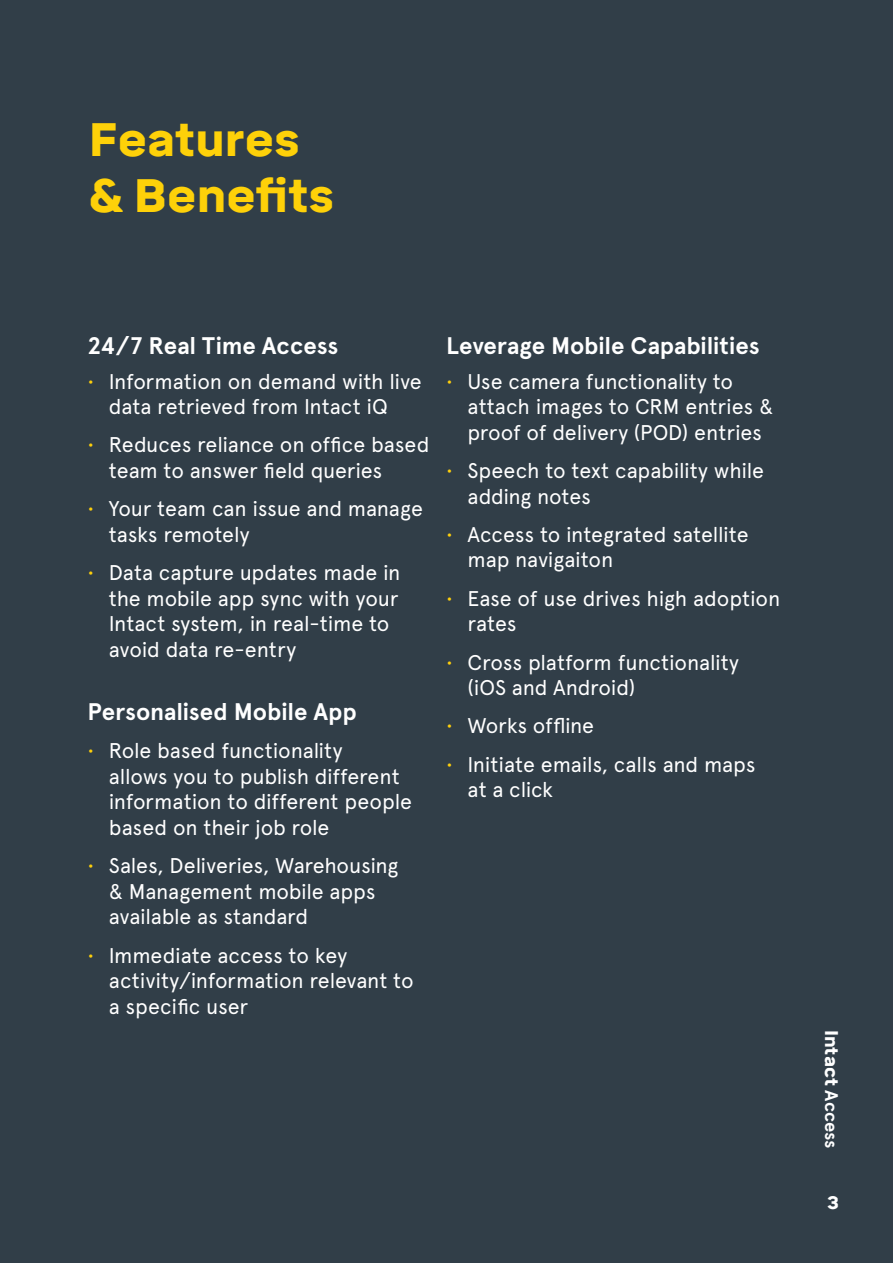
<style>
.page{position:relative;width:893px;height:1263px;background:#313e48}
.page>*{position:absolute;margin:0;border:0;box-sizing:border-box;transform-origin:0 0}
.t1{font:900 46.5px/55.8px "Mikro";color:#fed109}
.t2{font:700 24px "Apercu";letter-spacing:-.005em;color:#fff}
.t3{font:21.3px/25.5px "Apercu";letter-spacing:-.01em;color:#fff}
.t4{font:900 18.3px "Mikro";color:#fff}
.t5{font:900 18px "Mikro";color:#fff}
.s1{font-size:21px;color:#fecf0b}
.s2{font-family:"Apercu";font-weight:700}
</style>
<div class="page">
<h1 class="t1" style="left:89px;top:112px;width:247px">Features &amp; Benefits</h1>
<p class="t2" style="left:88px;top:332px;width:252px">24/7 Real Time Access</p>
<p class="t3" style="left:88px;top:368px;width:336px;text-align:center"><span class="s1">•</span> Information on demand with live data retrieved from Intact iQ</p>
<p class="t3" style="left:109px;top:432px;width:322px;text-indent:-21px"><span class="s1">•</span> Reduces reliance on office based team to answer field queries</p>
<p class="t3" style="left:109px;top:496px;width:316px;text-indent:-21px"><span class="s1">•</span> Your team can issue and manage tasks remotely</p>
<p class="t3" style="left:109px;top:560px;width:293px;text-indent:-21px"><span class="s1">•</span> Data capture updates made in the mobile app sync with your<br>Intact system, in real-time to avoid data re-entry</p>
<p class="t2" style="left:88px;top:697px;width:271px">Personalised Mobile App</p>
<p class="t3" style="left:109px;top:738px;width:305px;text-indent:-21px"><span class="s1">•</span> Role based functionality<br>allows you to publish different information to different people based on their job role</p>
<p class="t3" style="left:109px;top:853px;width:291px;text-indent:-21px"><span class="s1">•</span> Sales, Deliveries, Warehousing &amp; Management mobile apps available as standard</p>
<p class="t3" style="left:109px;top:942px;width:306px;text-indent:-21px"><span class="s1">•</span> Immediate access to key activity/information relevant to a specific user</p>
<p class="t2" style="left:446px;top:332px;width:315px">Leverage Mobile Capabilities</p>
<p class="t3" style="left:468px;top:368px;width:307px;text-indent:-21px"><span class="s1">•</span> Use camera functionality to attach images to CRM entries &amp; proof of delivery (POD) entries</p>
<p class="t3" style="left:468px;top:458px;width:298px;text-indent:-21px"><span class="s1">•</span> Speech to text capability while adding notes</p>
<p class="t3" style="left:468px;top:521px;width:283px;text-indent:-21px"><span class="s1">•</span> Access to integrated satellite map navigaiton</p>
<p class="t3" style="left:468px;top:585px;width:314px;text-indent:-21px"><span class="s1">•</span> Ease of use drives high adoption rates</p>
<p class="t3" style="left:468px;top:649px;width:273px;text-indent:-21px"><span class="s1">•</span> Cross platform functionality (iOS and Android)</p>
<p class="t3" style="left:446px;top:713px;width:149px"><span class="s1">•</span> Works offline</p>
<p class="t3" style="left:468px;top:751px;width:290px;text-indent:-21px"><span class="s1">•</span> Initiate emails, calls and maps at a click</p>
<p class="t4" style="left:842px;top:1030px;width:120px;rotate:90deg">Intact <span class="s2">Access</span></p>
<p class="t5" style="left:827px;top:1192px;width:13px">3</p>
</div>
